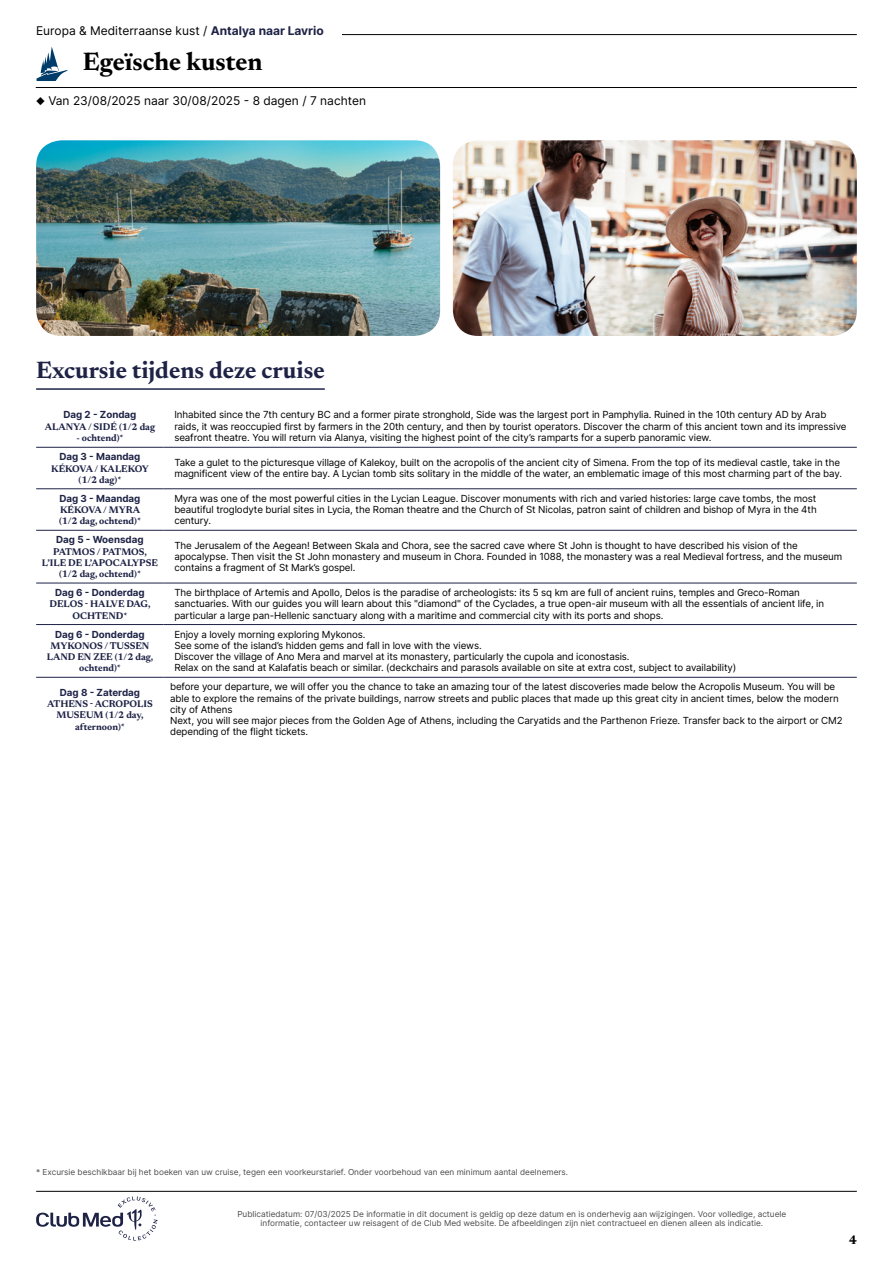
<style>
.page{position:relative;width:893px;height:1263px;background:#fff}
.page>*{position:absolute;margin:0;border:0;box-sizing:border-box;transform-origin:0 0}
.t1{font:700 25.5px "Newsreader 24 pt";color:#000}
.t2{font:700 24px "Newsreader 24 pt";color:#1e2346}
.t3{font:700 12.6px "Newsreader 24 pt";color:#000}
.t4{font:12px "Inter";color:#000}
.t5{font:9.75px/11.2px "Inter";letter-spacing:-.01em;color:#000}
.t6{font:700 9.75px/11.2px "Newsreader 24 pt";color:#1e2346;text-align:center}
.t7{font:700 9.75px "Inter";color:#1e2346}
.t8{font:8.25px/9px "Inter";color:#4d4d4d;text-align:center}
.s1{font-weight:700;color:#1e2346}
</style>
<div class="page">
<hr style="left:107px;top:34px;width:750px;height:1px;background:#000">
<hr style="left:36px;top:87px;width:821px;height:1px;background:#000">
<svg style="left:36px;top:47px;width:32px;height:34px"></svg>
<div style="left:36px;top:26px;width:305px;height:17px;background:#fff"></div>
<img style="left:36px;top:140px;width:404px;height:196px">
<img style="left:453px;top:140px;width:404px;height:196px">
<hr style="left:36px;top:388px;width:289px;height:2px;background:#1e2346">
<hr style="left:36px;top:447px;width:128px;height:1px;background:#1e2346">
<hr style="left:164px;top:447px;width:693px;height:1px;background:#1e2346">
<hr style="left:36px;top:488px;width:128px;height:1px;background:#1e2346">
<hr style="left:164px;top:488px;width:693px;height:1px;background:#1e2346">
<hr style="left:36px;top:530px;width:128px;height:1px;background:#1e2346">
<hr style="left:164px;top:530px;width:693px;height:1px;background:#1e2346">
<hr style="left:36px;top:583px;width:128px;height:1px;background:#1e2346">
<hr style="left:164px;top:583px;width:693px;height:1px;background:#1e2346">
<hr style="left:36px;top:624px;width:128px;height:1px;background:#1e2346">
<hr style="left:36px;top:677px;width:128px;height:1px;background:#1e2346">
<hr style="left:164px;top:624px;width:693px;height:1px;background:#1e2346">
<hr style="left:164px;top:677px;width:693px;height:1px;background:#1e2346">
<svg style="left:36px;top:1196px;width:122px;height:44px"></svg>
<hr style="left:36px;top:1191px;width:821px;height:1px;background:#000">
<p class="t4" style="left:36px;top:22px;width:289px">Europa &amp; Mediterraanse kust / <span class="s1">Antalya naar Lavrio</span></p>
<h1 class="t1" style="left:83px;top:43px;width:181px">Egeïsche kusten</h1>
<p class="t4" style="left:36px;top:92px;width:331px">◆ Van 23/08/2025 naar 30/08/2025 - 8 dagen / 7 nachten</p>
<h2 class="t2" style="left:36px;top:353px;width:290px">Excursie tijdens deze cruise</h2>
<p class="t7" style="left:63px;top:408px;width:74px">Dag 2 - Zondag</p>
<p class="t6" style="left:45px;top:420px;width:112px">ALANYA / SIDÉ (1/2 dag</p>
<p class="t6" style="left:76px;top:431px;width:49px">- ochtend)*</p>
<p class="t5" style="left:174px;top:409px;width:674px">Inhabited since the 7th century BC and a former pirate stronghold, Side was the largest port in Pamphylia. Ruined in the 10th century AD by Arab raids, it was reoccupied first by farmers in the 20th century, and then by tourist operators. Discover the charm of this ancient town and its impressive seafront theatre. You will return via Alanya, visiting the highest point of the city’s ramparts for a superb panoramic view.</p>
<p class="t7" style="left:59px;top:450px;width:83px">Dag 3 - Maandag</p>
<p class="t6" style="left:51px;top:462px;width:99px">KÉKOVA / KALEKOY (1/2 dag)*</p>
<p class="t5" style="left:174px;top:457px;width:669px">Take a gulet to the picturesque village of Kalekoy, built on the acropolis of the ancient city of Simena. From the top of its medieval castle, take in the magnificent view of the entire bay. A Lycian tomb sits solitary in the middle of the water, an emblematic image of this most charming part of the bay.</p>
<p class="t7" style="left:59px;top:491px;width:83px">Dag 3 - Maandag</p>
<p class="t6" style="left:59px;top:504px;width:84px;text-align:left">KÉKOVA / MYRA (1/2 dag, ochtend)*</p>
<p class="t5" style="left:174px;top:492px;width:644px;text-align:justify">Myra was one of the most powerful cities in the Lycian League. Discover monuments with rich and varied histories: large cave tombs, the most beautiful troglodyte burial sites in Lycia, the Roman theatre and the Church of St Nicolas, patron saint of children and bishop of Myra in the 4th century.</p>
<p class="t7" style="left:56px;top:533px;width:89px">Dag 5 - Woensdag</p>
<p class="t6" style="left:42px;top:545px;width:118px">PATMOS / PATMOS,<br>L’ILE DE L’APOCALYPSE (1/2 dag, ochtend)*</p>
<p class="t5" style="left:174px;top:540px;width:669px">The Jerusalem of the Aegean! Between Skala and Chora, see the sacred cave where St John is thought to have described his vision of the apocalypse. Then visit the St John monastery and museum in Chora. Founded in 1088, the monastery was a real Medieval fortress, and the museum contains a fragment of St Mark’s gospel.</p>
<p class="t7" style="left:55px;top:585px;width:91px">Dag 6 - Donderdag</p>
<p class="t6" style="left:50px;top:598px;width:103px">DELOS - HALVE DAG,<br>OCHTEND*</p>
<p class="t5" style="left:174px;top:587px;width:651px">The birthplace of Artemis and Apollo, Delos is the paradise of archeologists: its 5 sq km are full of ancient ruins, temples and Greco-Roman sanctuaries. With our guides you will learn about this "diamond" of the Cyclades, a true open-air museum with all the essentials of ancient life, in particular a large pan-Hellenic sanctuary along with a maritime and commercial city with its ports and shops.</p>
<p class="t7" style="left:55px;top:627px;width:91px">Dag 6 - Donderdag</p>
<p class="t6" style="left:47px;top:639px;width:108px">MYKONOS / TUSSEN<br>LAND EN ZEE (1/2 dag, ochtend)*</p>
<p class="t5" style="left:174px;top:628px;width:563px">Enjoy a lovely morning exploring Mykonos.<br>See some of the island’s hidden gems and fall in love with the views.<br>Discover the village of Ano Mera and marvel at its monastery, particularly the cupola and iconostasis.<br>Relax on the sand at Kalafatis beach or similar. (deckchairs and parasols available on site at extra cost, subject to availability)</p>
<p class="t7" style="left:60px;top:685px;width:82px">Dag 8 - Zaterdag</p>
<p class="t6" style="left:47px;top:698px;width:107px">ATHENS - ACROPOLIS<br>MUSEUM (1/2 day, afternoon)*</p>
<p class="t5" style="left:170px;top:681px;width:674px">before your departure, we will offer you the chance to take an amazing tour of the latest discoveries made below the Acropolis Museum. You will be able to explore the remains of the private buildings, narrow streets and public places that made up this great city in ancient times, below the modern city of Athens<br>Next, you will see major pieces from the Golden Age of Athens, including the Caryatids and the Parthenon Frieze. Transfer back to the airport or CM2 depending of the flight tickets.</p>
<p class="t8" style="left:36px;top:1168px;width:533px">* Excursie beschikbaar bij het boeken van uw cruise, tegen een voorkeurstarief. Onder voorbehoud van een minimum aantal deelnemers.</p>
<p class="t8" style="left:237px;top:1209px;width:550px">Publicatiedatum: 07/03/2025 De informatie in dit document is geldig op deze datum en is onderhevig aan wijzigingen. Voor volledige, actuele informatie, contacteer uw reisagent of de Club Med website. De afbeeldingen zijn niet contractueel en dienen alleen als indicatie.</p>
<p class="t3" style="left:849px;top:1230px;width:9px">4</p>
</div>
